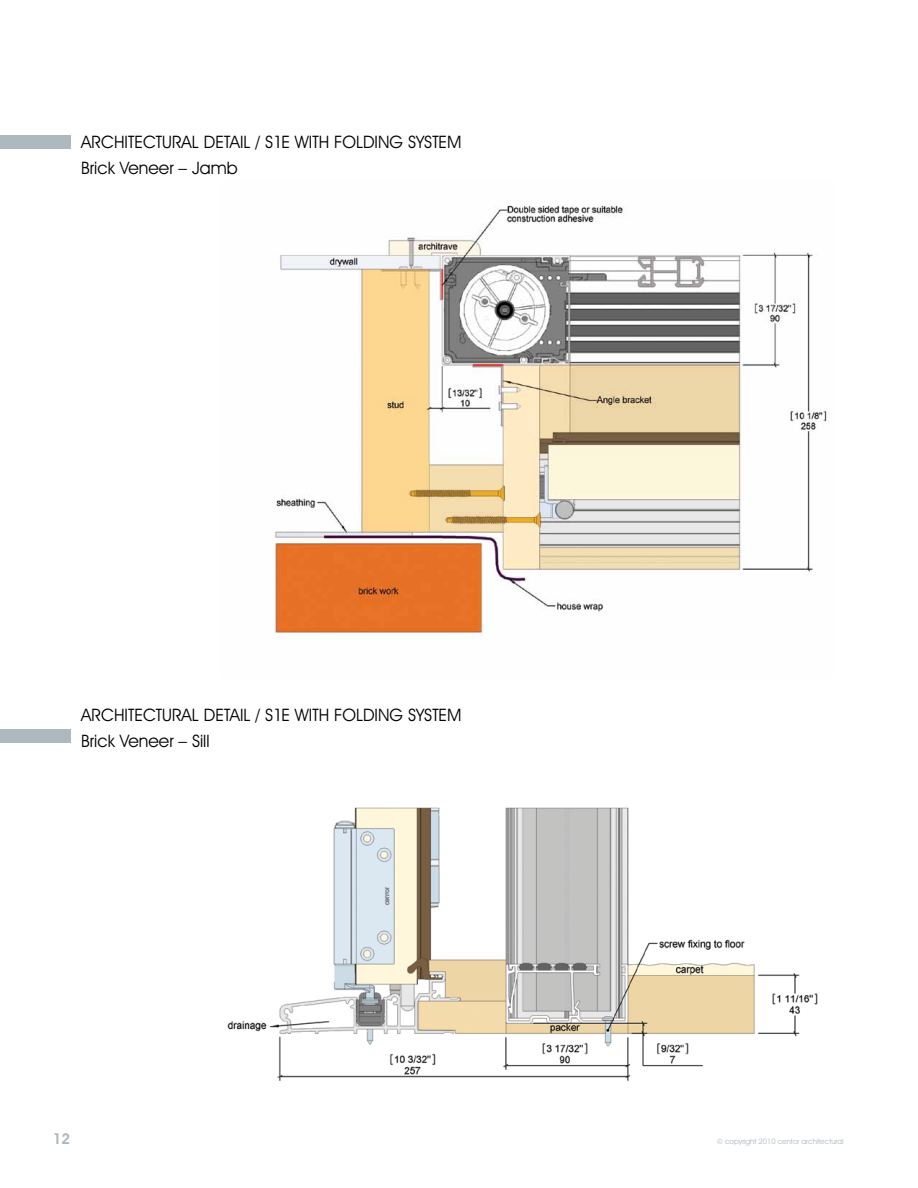
<style>
.page{position:relative;width:918px;height:1188px;background:#fff}
.page>*{position:absolute;margin:0;border:0;box-sizing:border-box;transform-origin:0 0}
.t1{font:17.25px "Avant Garde IT Cby BT";color:#000}
.t2{font:600 15px "Avant Garde IT Cby BT";color:#adb8bf}
.t3{font:7.5px "Avant Garde IT Cby BT";color:#adb8bf}
</style>
<div class="page">
<img style="left:275px;top:205px;width:552px;height:429px">
<img style="left:227px;top:807px;width:591px;height:274px">
<div style="left:0;top:729px;width:70px;height:13px;background:#adb8bf"></div>
<div style="left:0;top:135px;width:70px;height:13px;background:#adb8bf"></div>
<p class="t1" style="left:81px;top:131px;width:30px">Architectu</p>
<p class="t1" style="left:172px;top:131px;width:51px">ral Detai</p>
<p class="t1" style="left:244px;top:131px;width:61px">l / S1E with</p>
<p class="t1" style="left:334px;top:131px;width:129px">foldi ng syste m</p>
<p class="t1" style="left:81px;top:157px;width:158px">Brick Veneer – Jamb</p>
<p class="t1" style="left:81px;top:704px;width:30px">Architectu</p>
<p class="t1" style="left:172px;top:704px;width:51px">ral Detai</p>
<p class="t1" style="left:244px;top:704px;width:61px">l / S1E with</p>
<p class="t1" style="left:334px;top:704px;width:129px">foldi ng syste m</p>
<p class="t1" style="left:81px;top:730px;width:130px">Brick Veneer – Sill</p>
<p class="t2" style="left:53px;top:1130px;width:19px">12</p>
<p class="t3" style="left:717px;top:1137px;width:128px">© copyright 2010 centor architectural</p>
</div>
